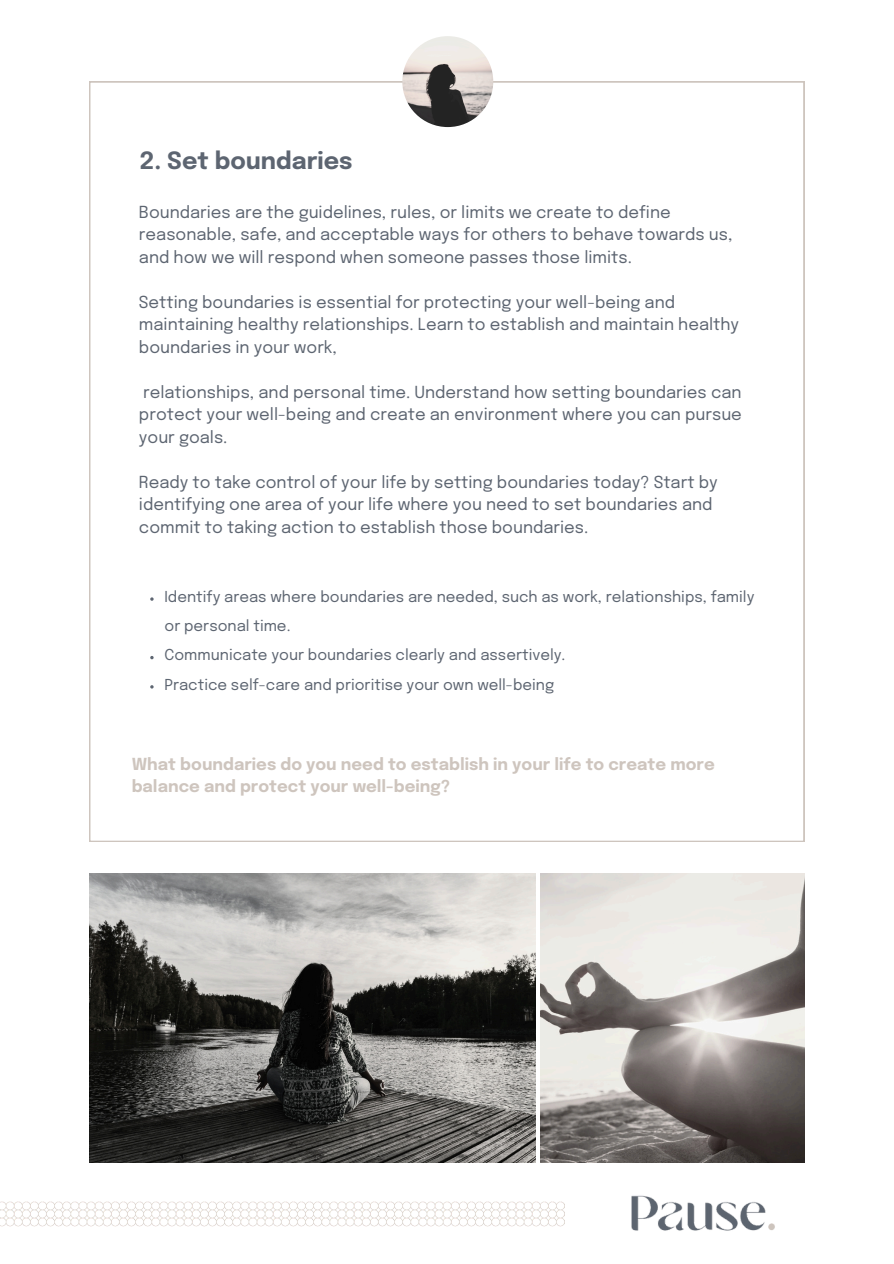
<style>
.page{position:relative;width:894px;height:1264px;background:#fff}
.page>*{position:absolute;margin:0;border:0;box-sizing:border-box;transform-origin:0 0}
.t1{font:700 23.7px "Epilogue";color:#5d6571}
.t2{font:16.5px/22.5px "Epilogue";color:#5d6571}
.t3{font:700 16.5px/22.5px "Epilogue";color:#cec5be}
.t4{font:15px/29.2px "Epilogue";color:#5d6571}
</style>
<div class="page">
<svg style="left:89px;top:82px;width:715px;height:759px"></svg>
<img style="left:631px;top:1195px;width:144px;height:36px">
<img style="left:89px;top:873px;width:446px;height:289px">
<img style="left:540px;top:873px;width:264px;height:289px">
<img style="left:402px;top:36px;width:91px;height:91px;border-radius:50%">
<img style="left:0;top:1201px;width:564px;height:26px">
<p class="t1" style="left:140px;top:150px;width:214px">2. Set boundaries</p>
<p class="t2" style="left:139px;top:202px;width:594px">Boundaries are the guidelines, rules, or limits we create to define reasonable, safe, and acceptable ways for others to behave towards us, and how we will respond when someone passes those limits.</p>
<p class="t2" style="left:139px;top:292px;width:601px">Setting boundaries is essential for protecting your well-being and maintaining healthy relationships. Learn to establish and maintain healthy boundaries in your work,</p>
<h2 class="t2" style="left:139px;top:382px;width:604px;text-align:justify">relationships, and personal time. Understand how setting boundaries can protect your well-being and create an environment where you can pursue your goals.</h2>
<p class="t2" style="left:139px;top:472px;width:580px">Ready to take control of your life by setting boundaries today? Start by identifying one area of your life where you need to set boundaries and commit to taking action to establish those boundaries.</p>
<p class="t4" style="left:164px;top:583px;width:591px">Identify areas where boundaries are needed, such as work, relationships, family or personal time.</p>
<h1 class="t4" style="left:164px;top:641px;width:402px">Communicate your boundaries clearly and assertively.</h1>
<p class="t4" style="left:164px;top:671px;width:391px">Practice self-care and prioritise your own well-being</p>
<p class="t3" style="left:132px;top:754px;width:584px">What boundaries do you need to establish in your life to create more balance and protect your well-being?</p>
</div>
